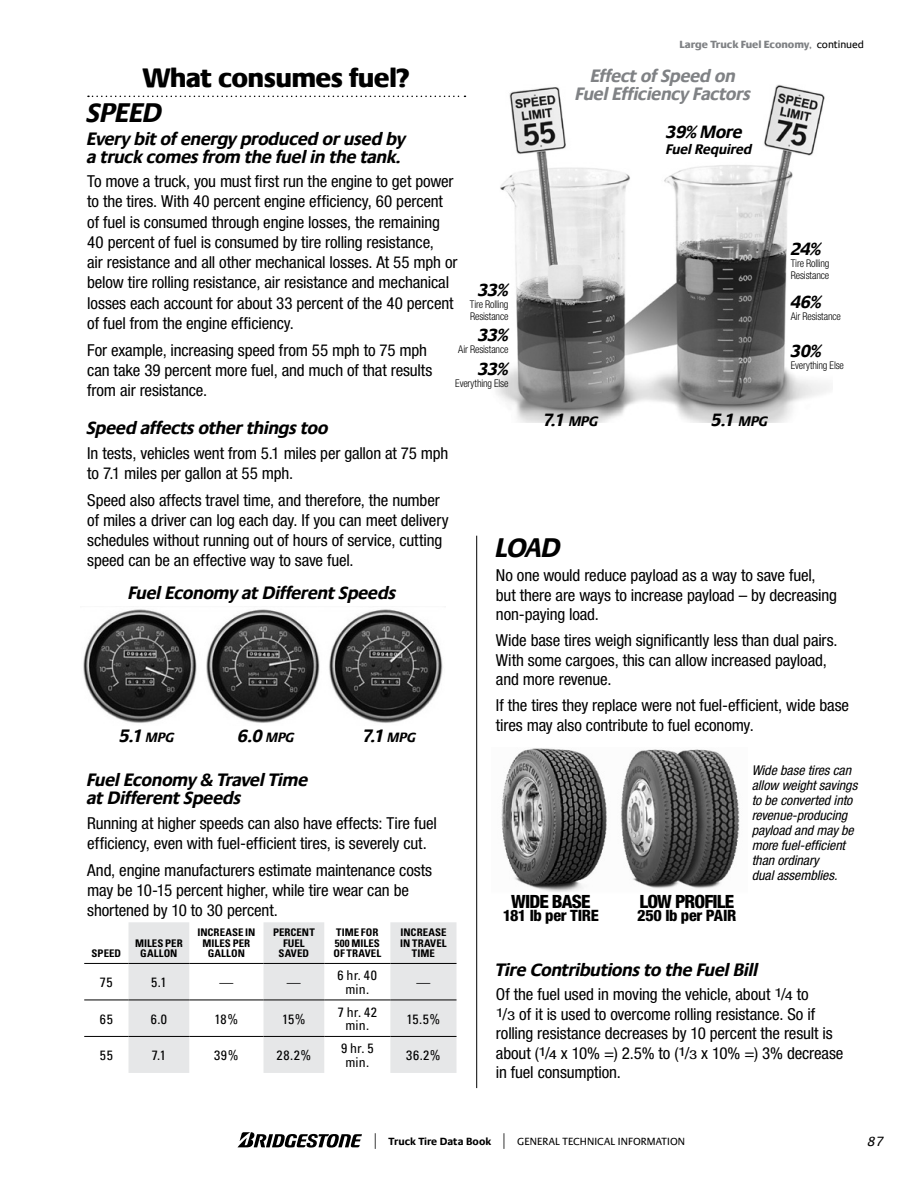
<style>
.page{position:relative;width:918px;height:1188px;background:#fff}
.page>*{position:absolute;margin:0;border:0;box-sizing:border-box;transform-origin:0 0}
.t1{font:italic 700 27.3px "Praxis Com";letter-spacing:-.025em;color:#000}
.t2{font:800 27px "Praxis Com";letter-spacing:-.03em;color:#000}
.t3{font:800 condensed 18.3px "Helvetica Neue LT Std";letter-spacing:-.05em;color:#000}
.t4{font:italic 700 18.15px/18px "Praxis Com";letter-spacing:-.025em;color:#000}
.t5{font:italic 700 18.15px/18px "Praxis Com";letter-spacing:-.025em;color:#808285;text-align:center}
.t6{font:italic 700 18px "Praxis Com";letter-spacing:-.045em;color:#000}
.t7{font:condensed 16.5px/20.2px "Helvetica Neue LT Std";letter-spacing:-.01em;color:#000}
.t8{font:800 condensed 15.75px "Helvetica Neue LT Std";letter-spacing:-.02em;color:#000}
.t9{font:italic 700 13.95px "Praxis Com";letter-spacing:-.02em;color:#000}
.t10{font:italic condensed 13.5px/15px "Helvetica Neue LT Std";letter-spacing:-.005em;color:#000}
.t11{font:condensed 13.5px/13.5px "Univers";letter-spacing:.01em;color:#000;text-align:center}
.t12{font:italic 13.5px "Praxis Com";color:#000}
.t13{font:300 condensed 10.65px/12px "Helvetica Neue LT Std";letter-spacing:-.01em;color:#000}
.t14{font:700 condensed 10.5px/10.5px "Univers";letter-spacing:.005em;color:#000;text-align:center}
.t15{font:10.5px "Praxis Com";letter-spacing:.01em;color:#000}
.t16{font:800 10.5px "Praxis Com";letter-spacing:-.005em;color:#808285}
.s1{font-weight:400}
.s2{font-weight:400;color:#000}
.s3{font-size:13.95px}
.s4{font-size:13.65px}
.s5{font-size:12.3px}
.s6{font-size:15.75px}
.s7{font-weight:700}
</style>
<div class="page">
<img style="left:496px;top:84px;width:333px;height:339px">
<svg style="left:88px;top:96px;width:377px;height:1px"></svg>
<img style="left:83px;top:609px;width:360px;height:114px">
<svg style="left:129px;top:922px;width:328px;height:151px;fill:#e6e7e8"></svg>
<hr style="left:84px;top:963px;width:45px;height:1px;background:#000">
<hr style="left:129px;top:963px;width:60px;height:1px;background:#000">
<hr style="left:189px;top:963px;width:75px;height:1px;background:#000">
<hr style="left:264px;top:963px;width:60px;height:1px;background:#000">
<hr style="left:324px;top:963px;width:66px;height:1px;background:#000">
<hr style="left:390px;top:963px;width:67px;height:1px;background:#000">
<hr style="left:84px;top:1000px;width:45px;height:1px;background:#000">
<hr style="left:129px;top:1000px;width:60px;height:1px;background:#000">
<hr style="left:189px;top:1000px;width:75px;height:1px;background:#000">
<hr style="left:264px;top:1000px;width:60px;height:1px;background:#000">
<hr style="left:324px;top:1000px;width:66px;height:1px;background:#000">
<hr style="left:390px;top:1000px;width:67px;height:1px;background:#000">
<hr style="left:84px;top:1036px;width:45px;height:1px;background:#000">
<hr style="left:129px;top:1036px;width:60px;height:1px;background:#000">
<hr style="left:189px;top:1036px;width:75px;height:1px;background:#000">
<hr style="left:264px;top:1036px;width:60px;height:1px;background:#000">
<hr style="left:324px;top:1036px;width:66px;height:1px;background:#000">
<hr style="left:390px;top:1036px;width:67px;height:1px;background:#000">
<hr style="left:476px;top:536px;width:1px;height:552px;background:#000">
<img style="left:501px;top:748px;width:239px;height:144px">
<svg style="left:238px;top:1132px;width:124px;height:16px"></svg>
<p class="t16" style="left:679px;top:38px;width:186px">Large Truck Fuel Economy<span class="s1">,</span> <span class="s2">continued</span></p>
<h2 class="t2" style="left:142px;top:62px;width:269px">What consumes fuel?</h2>
<h1 class="t1" style="left:87px;top:97px;width:77px">SPEED</h1>
<p class="t4" style="left:87px;top:129px;width:320px">Every bit of energy produced or used by a truck comes from the fuel in the tank.</p>
<p class="t7" style="left:87px;top:171px;width:372px">To move a truck, you must first run the engine to get power to the tires. With 40 percent engine efficiency, 60 percent of fuel is consumed through engine losses, the remaining 40 percent of fuel is consumed by tire rolling resistance,<br>air resistance and all other mechanical losses. At 55 mph or below tire rolling resistance, air resistance and mechanical losses each account for about 33 percent of the 40 percent of fuel from the engine efficiency.</p>
<p class="t7" style="left:87px;top:339px;width:347px">For example, increasing speed from 55 mph to 75 mph can take 39 percent more fuel, and much of that results from air resistance.</p>
<p class="t4" style="left:87px;top:419px;width:243px">Speed affects other things too</p>
<p class="t7" style="left:87px;top:443px;width:363px">In tests, vehicles went from 5.1 miles per gallon at 75 mph to 7.1 miles per gallon at 55 mph.</p>
<p class="t7" style="left:87px;top:490px;width:363px">Speed also affects travel time, and therefore, the number of miles a driver can log each day. If you can meet delivery schedules without running out of hours of service, cutting speed can be an effective way to save fuel.</p>
<p class="t5" style="left:576px;top:67px;width:177px">Effect of Speed on<br>Fuel Efficiency Factors</p>
<p class="t6" style="left:666px;top:121px;width:78px">39% More</p>
<p class="t9" style="left:666px;top:141px;width:88px">Fuel Required</p>
<p class="t6" style="left:791px;top:238px;width:32px">24%</p>
<p class="t13" style="left:791px;top:257px;width:40px">Tire Rolling<br>Resistance</p>
<p class="t6" style="left:791px;top:291px;width:32px">46%</p>
<p class="t13" style="left:791px;top:310px;width:52px">Air Resistance</p>
<p class="t6" style="left:791px;top:340px;width:32px">30%</p>
<p class="t13" style="left:791px;top:359px;width:55px">Everything Else</p>
<p class="t6" style="left:478px;top:279px;width:32px">33%</p>
<p class="t13" style="left:470px;top:298px;width:40px">Tire Rolling<br>Resistance</p>
<p class="t6" style="left:478px;top:324px;width:32px">33%</p>
<p class="t13" style="left:458px;top:343px;width:52px">Air Resistance</p>
<p class="t6" style="left:478px;top:358px;width:32px">33%</p>
<p class="t13" style="left:455px;top:377px;width:55px">Everything Else</p>
<p class="t6" style="left:543px;top:409px;width:57px">7.1 <span class="s3">MPG</span></p>
<p class="t6" style="left:712px;top:409px;width:58px">5.1 <span class="s3">MPG</span></p>
<h1 class="t1" style="left:496px;top:532px;width:67px">LOAD</h1>
<p class="t7" style="left:496px;top:565px;width:343px;line-height:19.5px">No one would reduce payload as a way to save fuel, but there are ways to increase payload – by decreasing non-paying load.</p>
<p class="t7" style="left:496px;top:630px;width:343px;line-height:19.5px">Wide base tires weigh significantly less than dual pairs.<br>With some cargoes, this can allow increased payload, and more revenue.</p>
<p class="t7" style="left:496px;top:695px;width:355px;line-height:19.5px">If the tires they replace were not fuel-efficient, wide base tires may also contribute to fuel economy.</p>
<p class="t4" style="left:129px;top:584px;width:269px">Fuel Economy at Different Speeds</p>
<p class="t4" style="left:119px;top:727px;width:57px">5.1 <span class="s4">MPG</span></p>
<p class="t4" style="left:238px;top:727px;width:58px">6.0 <span class="s4">MPG</span></p>
<p class="t4" style="left:362px;top:727px;width:55px">7.1 <span class="s4">MPG</span></p>
<p class="t4" style="left:87px;top:771px;width:223px">Fuel Economy &amp; Travel Time at Different Speeds</p>
<p class="t7" style="left:87px;top:813px;width:351px">Running at higher speeds can also have effects: Tire fuel efficiency, even with fuel-efficient tires, is severely cut.</p>
<p class="t7" style="left:87px;top:860px;width:347px">And, engine manufacturers estimate maintenance costs may be 10-15 percent higher, while tire wear can be shortened by 10 to 30 percent.</p>
<p class="t14" style="left:92px;top:948px;width:31px">SPEED</p>
<p class="t14" style="left:135px;top:938px;width:49px">MILES PER<br>GALLON</p>
<p class="t14" style="left:197px;top:927px;width:59px">INCREASE IN<br>MILES PER<br>GALLON</p>
<p class="t14" style="left:273px;top:927px;width:43px">PERCENT<br>FUEL<br>SAVED</p>
<p class="t14" style="left:334px;top:927px;width:49px;text-align:left">TIME FOR<br>500 MILES<br>OF TRAVEL</p>
<p class="t14" style="left:400px;top:927px;width:48px">INCREASE<br>IN TRAVEL<br>TIME</p>
<p class="t11" style="left:100px;top:975px;width:14px">75</p>
<p class="t11" style="left:151px;top:975px;width:17px">5.1</p>
<p class="t11" style="left:219px;top:975px;width:15px">—</p>
<p class="t11" style="left:287px;top:975px;width:15px">—</p>
<p class="t11" style="left:338px;top:969px;width:41px">6 hr. 40 min.</p>
<p class="t11" style="left:416px;top:975px;width:15px">—</p>
<p class="t11" style="left:100px;top:1012px;width:14px">65</p>
<p class="t11" style="left:151px;top:1012px;width:18px">6.0</p>
<p class="t11" style="left:215px;top:1012px;width:25px">18%</p>
<p class="t11" style="left:282px;top:1012px;width:25px">15%</p>
<p class="t11" style="left:338px;top:1005px;width:41px">7 hr. 42 min.</p>
<p class="t11" style="left:407px;top:1012px;width:35px">15.5%</p>
<p class="t11" style="left:100px;top:1048px;width:14px">55</p>
<p class="t11" style="left:152px;top:1048px;width:16px">7.1</p>
<p class="t11" style="left:214px;top:1048px;width:26px">39%</p>
<p class="t11" style="left:277px;top:1048px;width:36px">28.2%</p>
<p class="t11" style="left:341px;top:1042px;width:34px">9 hr. 5 min.</p>
<p class="t11" style="left:406px;top:1048px;width:36px">36.2%</p>
<p class="t3" style="left:511px;top:890px;width:81px">WIDE BASE</p>
<p class="t8" style="left:503px;top:906px;width:98px">181 lb per TIRE</p>
<p class="t3" style="left:639px;top:890px;width:97px">LOW PROFILE</p>
<p class="t8" style="left:637px;top:906px;width:101px">250 lb per PAIR</p>
<p class="t10" style="left:752px;top:763px;width:107px">Wide base tires can allow weight savings to be converted into revenue-producing payload and may be more fuel-efficient than ordinary<br>dual assemblies.</p>
<p class="t4" style="left:496px;top:961px;width:264px">Tire Contributions to the Fuel Bill</p>
<p class="t7" style="left:496px;top:985px;width:349px;line-height:19.5px">Of the fuel used in moving the vehicle, about <sup>1</sup>/<span class="s5">4</span> to<br><sup>1</sup>/<span class="s5">3</span> of it is used to overcome rolling resistance. So if rolling resistance decreases by 10 percent the result is about (<sup>1</sup>/<span class="s5">4</span> x 10% =) 2.5% to (<sup>1</sup>/<span class="s5">3</span> x 10% =) 3% decrease in fuel consumption.</p>
<p class="t15" style="left:373px;top:1135px;width:314px"><span class="s6">|</span> <span class="s7">Truck Tire Data Book</span> <span class="s6">|</span> GENERAL TECHNICAL INFORMATION</p>
<p class="t12" style="left:868px;top:1133px;width:18px">87</p>
</div>
